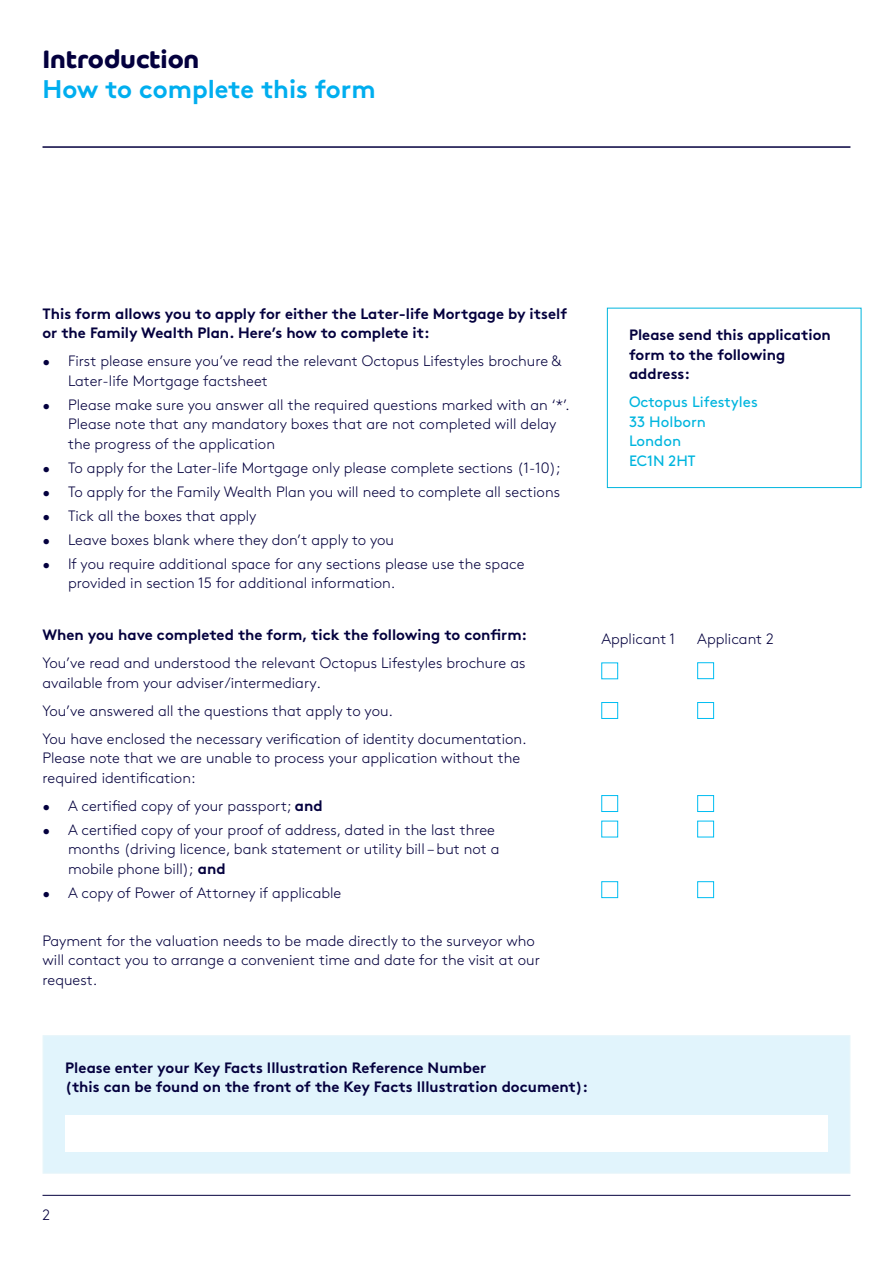
<style>
.page{position:relative;width:893px;height:1263px;background:#fff}
.page>*{position:absolute;margin:0;border:0;box-sizing:border-box;transform-origin:0 0}
.t1{font:700 25.5px "Brown";color:#00aeef}
.t2{font:700 25.5px "Co Headline";color:#04003e}
.t3{font:300 15px/19.5px "Brown";color:#04003e}
.t4{font:700 15px/19.5px "Brown";color:#04003e}
.t5{font:15px/19.5px "Brown";color:#00b5de}
.s1{font-weight:700}
</style>
<div class="page">
<hr style="left:43px;top:146px;width:807px;height:2px;background:#04003e">
<hr style="left:43px;top:1195px;width:807px;height:1px;background:#04003e">
<div style="left:43px;top:1035px;width:807px;height:139px;background:#e1f4fc;border:1px solid #e6f5fa"></div>
<div style="left:65px;top:1115px;width:762px;height:37px;background:#fff"></div>
<div style="left:601px;top:795px;width:17px;height:17px;background:#fff;border:1px solid #01bdf2"></div>
<div style="left:697px;top:795px;width:17px;height:17px;background:#fff;border:1px solid #01bdf2"></div>
<div style="left:601px;top:821px;width:17px;height:16px;background:#fff;border:1px solid #01bdf2"></div>
<div style="left:697px;top:821px;width:17px;height:16px;background:#fff;border:1px solid #01bdf2"></div>
<div style="left:601px;top:881px;width:17px;height:17px;background:#fff;border:1px solid #01bdf2"></div>
<div style="left:697px;top:881px;width:17px;height:17px;background:#fff;border:1px solid #01bdf2"></div>
<div style="left:607px;top:308px;width:254px;height:180px;border:1px solid #00b5de"></div>
<div style="left:601px;top:662px;width:17px;height:17px;background:#fff;border:1px solid #01bdf2"></div>
<div style="left:697px;top:662px;width:17px;height:17px;background:#fff;border:1px solid #01bdf2"></div>
<div style="left:601px;top:702px;width:17px;height:17px;background:#fff;border:1px solid #01bdf2"></div>
<div style="left:697px;top:702px;width:17px;height:17px;background:#fff;border:1px solid #01bdf2"></div>
<h1 class="t2" style="left:43px;top:44px;width:158px">Introduction</h1>
<h1 class="t1" style="left:43px;top:69px;width:335px">How to complete this form</h1>
<p class="t4" style="left:43px;top:302px;width:526px">This form allows you to apply for either the Later-life Mortgage by itself or the Family Wealth Plan. Here’s how to complete it:</p>
<p class="t3" style="left:68px;top:350px;width:495px;text-indent:-26px">• First please ensure you’ve read the relevant Octopus Lifestyles brochure &amp;<br>Later-life Mortgage factsheet</p>
<p class="t3" style="left:68px;top:394px;width:503px;text-indent:-26px">• Please make sure you answer all the required questions marked with an ‘*’.<br>Please note that any mandatory boxes that are not completed will delay the progress of the application</p>
<p class="t3" style="left:43px;top:457px;width:520px">• To apply for the Later-life Mortgage only please complete sections (1-10);</p>
<p class="t3" style="left:43px;top:481px;width:519px">• To apply for the Family Wealth Plan you will need to complete all sections</p>
<p class="t3" style="left:43px;top:505px;width:216px">• Tick all the boxes that apply</p>
<p class="t3" style="left:43px;top:529px;width:353px">• Leave boxes blank where they don’t apply to you</p>
<p class="t3" style="left:68px;top:553px;width:458px;text-indent:-26px">• If you require additional space for any sections please use the space provided in section 15 for additional information.</p>
<p class="t4" style="left:43px;top:624px;width:486px">When you have completed the form, tick the following to confirm:</p>
<p class="t3" style="left:43px;top:652px;width:484px">You’ve read and understood the relevant Octopus Lifestyles brochure as available from your adviser/intermediary.</p>
<p class="t3" style="left:43px;top:695px;width:486px;line-height:28px">You’ve answered all the questions that apply to you.<br>You have enclosed the necessary verification of identity documentation.</p>
<p class="t3" style="left:43px;top:747px;width:479px">Please note that we are unable to process your application without the required identification:</p>
<p class="t3" style="left:43px;top:795px;width:282px">• A certified copy of your passport; <span class="s1">and</span></p>
<p class="t3" style="left:68px;top:819px;width:433px;text-indent:-26px">• A certified copy of your proof of address, dated in the last three months (driving licence, bank statement or utility bill – but not a mobile phone bill); <span class="s1">and</span></p>
<p class="t3" style="left:43px;top:882px;width:300px">• A copy of Power of Attorney if applicable</p>
<p class="t3" style="left:43px;top:930px;width:499px">Payment for the valuation needs to be made directly to the surveyor who will contact you to arrange a convenient time and date for the visit at our request.</p>
<p class="t4" style="left:629px;top:324px;width:203px">Please send this application form to the following address:</p>
<p class="t5" style="left:629px;top:391px;width:130px">Octopus Lifestyles<br>33 Holborn<br>London<br>EC1N 2HT</p>
<p class="t3" style="left:601px;top:628px;width:75px">Applicant 1</p>
<p class="t3" style="left:697px;top:628px;width:78px">Applicant 2</p>
<p class="t4" style="left:65px;top:1056px;width:524px">Please enter your Key Facts Illustration Reference Number<br>(this can be found on the front of the Key Facts Illustration document):</p>
<p class="t3" style="left:43px;top:1204px;width:9px">2</p>
</div>
